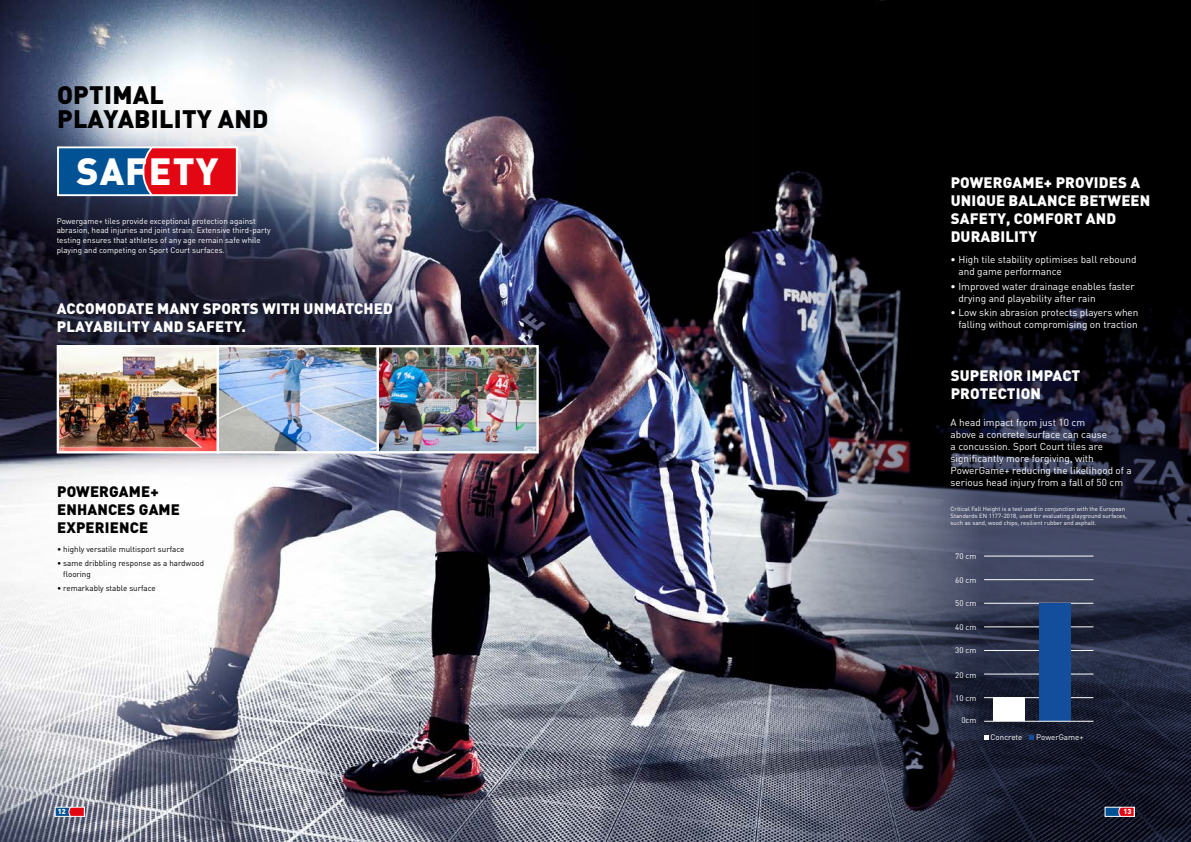
<style>
.page{position:relative;width:1191px;height:842px;background:#fff}
.page>*{position:absolute;margin:0;border:0;box-sizing:border-box;transform-origin:0 0}
.t1{font:900 37.5px "DIN Pro";letter-spacing:.03em;color:#fff}
.t2{font:900 25px/24px "DIN Pro";letter-spacing:.01em;color:#000}
.t3{font:900 15px/18px "DIN Pro";letter-spacing:.01em;color:#fff}
.t4{font:900 15px/18px "DIN Pro";letter-spacing:.01em;color:#000}
.t5{font:10px/12px "DIN Pro";color:#fff}
.t6{font:8px/9.6px "DIN Pro";color:#fff}
.t7{font:8px/11px "DIN Pro";color:#000}
.t8{font:900 7.2px "DIN Pro";color:#fff}
.t9{font:6px/7.2px "DIN Pro";color:#fff}
</style>
<div class="page">
<img style="left:0;top:0;width:638px;height:842px">
<svg style="left:638px;top:0;width:553px;height:842px;background:#282935"></svg>
<div style="left:58px;top:147px;width:179px;height:48px;background:#005295"></div>
<div style="left:142px;top:149px;width:93px;height:44px;background:#e30613"></div>
<div style="left:57px;top:146px;width:181px;height:50px;border:2px solid #fff"></div>
<hr style="left:984px;top:579px;width:109px;height:1px;background:#fff">
<hr style="left:984px;top:556px;width:109px;height:1px;background:#fff">
<hr style="left:984px;top:674px;width:109px;height:1px;background:#fff">
<hr style="left:984px;top:627px;width:109px;height:1px;background:#fff">
<hr style="left:984px;top:603px;width:109px;height:1px;background:#fff">
<hr style="left:984px;top:650px;width:109px;height:1px;background:#fff">
<hr style="left:984px;top:697px;width:109px;height:1px;background:#fff">
<div style="left:993px;top:698px;width:31px;height:23px;background:#fff"></div>
<svg style="left:1029px;top:735px;width:5px;height:5px"></svg>
<svg style="left:983px;top:735px;width:5px;height:5px"></svg>
<div style="left:1039px;top:603px;width:31px;height:118px;background:#124e9b"></div>
<hr style="left:984px;top:721px;width:109px;height:1px;background:#fff">
<img style="left:56px;top:344px;width:484px;height:111px">
<svg style="left:55px;top:807px;width:29px;height:9px"></svg>
<svg style="left:69px;top:809px;width:13px;height:5px"></svg>
<svg style="left:1105px;top:807px;width:29px;height:9px"></svg>
<svg style="left:1118px;top:809px;width:14px;height:5px"></svg>
<h2 class="t2" style="left:57px;top:82px;width:213px">OPTIMAL<br>PLAYABILITY AND</h2>
<h1 class="t1" style="left:76px;top:146px;width:143px">SAFETY</h1>
<p class="t6" style="left:57px;top:215px;width:215px">Powergame+ tiles provide exceptional protection against abrasion, head injuries and joint strain. Extensive third-party testing ensures that athletes of any age remain safe while playing and competing on Sport Court surfaces.</p>
<h3 class="t3" style="left:57px;top:299px;width:338px">ACCOMODATE MANY SPORTS WITH UNMATCHED<br>PLAYABILITY AND SAFETY.</h3>
<h3 class="t4" style="left:57px;top:482px;width:124px">POWERGAME+<br>ENHANCES GAME<br>EXPERIENCE</h3>
<p class="t7" style="left:57px;top:543px;width:129px">• highly versatile multisport surface</p>
<p class="t7" style="left:63px;top:557px;width:142px;text-indent:-6px">• same dribbling response as a hardwood flooring</p>
<p class="t7" style="left:57px;top:582px;width:100px">• remarkably stable surface</p>
<h3 class="t3" style="left:950px;top:173px;width:201px">POWERGAME+ PROVIDES A<br>UNIQUE BALANCE BETWEEN<br>SAFETY, COMFORT AND<br>DURABILITY</h3>
<p class="t5" style="left:958px;top:252px;width:179px;text-indent:-8px">• High tile stability optimises ball rebound and game performance</p>
<p class="t5" style="left:958px;top:279px;width:178px;text-indent:-8px">• Improved water drainage enables faster drying and playability after rain</p>
<p class="t5" style="left:950px;top:306px;width:189px;text-align:right">• Low skin abrasion protects players when falling without compromising on traction</p>
<h3 class="t3" style="left:950px;top:366px;width:131px">SUPERIOR IMPACT<br>PROTECTION</h3>
<p class="t5" style="left:950px;top:416px;width:183px">A head impact from just 10 cm<br>above a concrete surface can cause<br>a concussion. Sport Court tiles are significantly more forgiving, with PowerGame+ reducing the likelihood of a serious head injury from a fall of 50 cm</p>
<p class="t9" style="left:950px;top:505px;width:178px">Critical Fall Height is a test used in conjunction with the European<br>Standards EN 1177-2018, used for evaluating playground surfaces, such as sand, wood chips, resilient rubber and asphalt.</p>
<p class="t6" style="left:955px;top:550px;width:23px">70 cm</p>
<p class="t6" style="left:955px;top:574px;width:23px">60 cm</p>
<p class="t6" style="left:955px;top:598px;width:23px">50 cm</p>
<p class="t6" style="left:955px;top:621px;width:23px">40 cm</p>
<p class="t6" style="left:955px;top:645px;width:23px">30 cm</p>
<p class="t6" style="left:955px;top:669px;width:23px">20 cm</p>
<p class="t6" style="left:955px;top:692px;width:23px">10 cm</p>
<p class="t6" style="left:961px;top:715px;width:17px">0cm</p>
<p class="t6" style="left:990px;top:731px;width:33px">Concrete</p>
<p class="t6" style="left:1036px;top:731px;width:49px">PowerGame+</p>
<p class="t8" style="left:58px;top:807px;width:10px">12</p>
<p class="t8" style="left:1123px;top:807px;width:10px">13</p>
</div>
